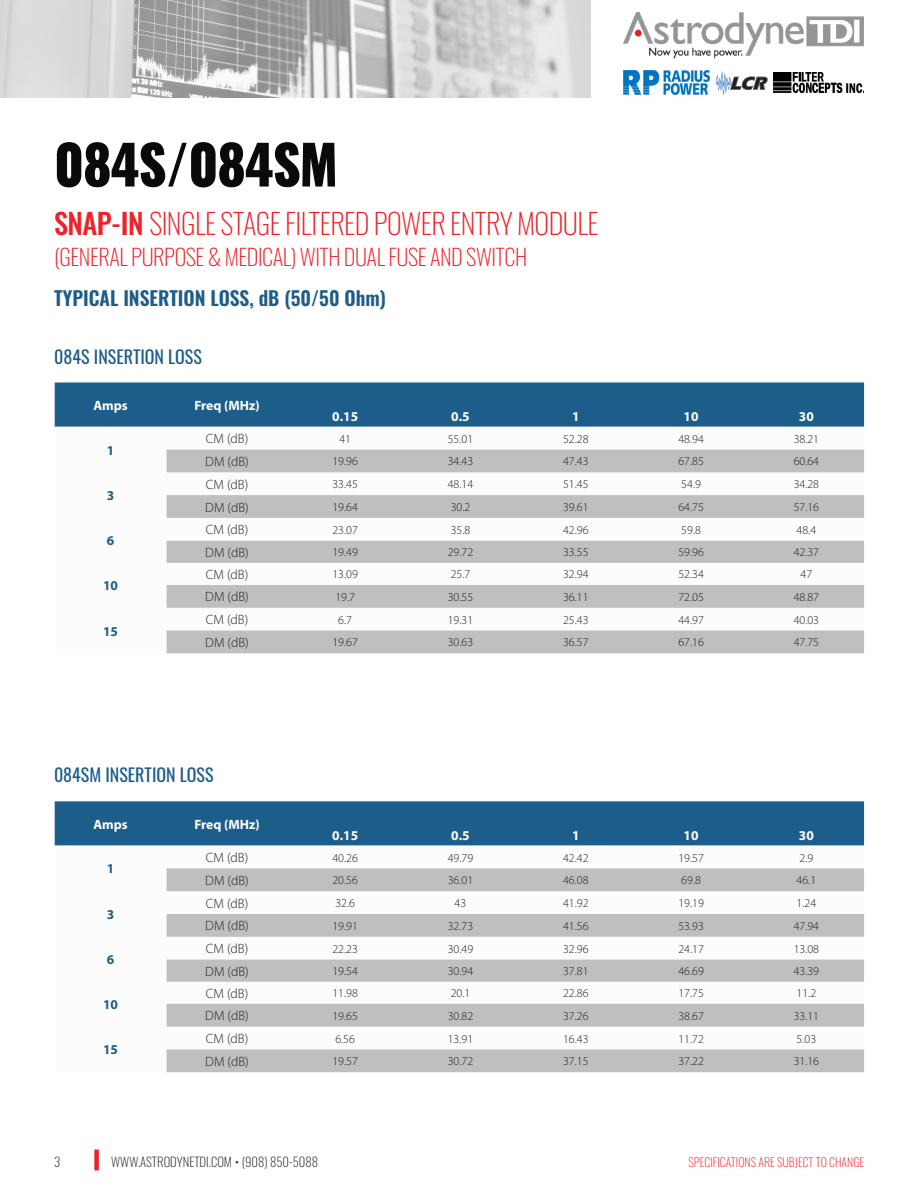
<style>
.page{position:relative;width:918px;height:1188px;background:#fff}
.page>*{position:absolute;margin:0;border:0;box-sizing:border-box;transform-origin:0 0}
.Page_Header_-_Blue{font:800 54px "Oswald";letter-spacing:-.02em;color:#0a0a09}
.Page_Header_-_Blue-2{font:200 28.5px "Oswald";letter-spacing:-.02em;color:#ec2329}
.Page_Header_-_Blue-3{font:200 22.5px "Oswald";letter-spacing:-.02em;color:#ec2329}
.Page_Section_Title{font:600 19.5px "Oswald";color:#1d5d89}
.Page_Section_Title-2{font:18px "Oswald";color:#1d5d89}
.t1{font:13.5px "Myriad Variable Concept";color:#231f20}
.t2{font:13.5px "Myriad Variable Concept";color:#fff}
.t3{font:13.5px "Myriad Variable Concept";color:#1d5d89}
.Top_Right_Address{font:200 12.75px "Oswald";color:#231f20}
.Page_Number_-_Align{font:200 12.75px "Oswald";color:#231f20}
.t4{font:12px "Myriad Variable Concept";color:#231f20}
.t5{font:200 12px "Oswald";color:#ec272b}
.s1{font-weight:500}
.s2{font-weight:800}
</style>
<div class="page">
<img style="left:0;top:0;width:591px;height:97px">
<div style="left:94px;top:1150px;width:5px;height:20px;background:#ec2329"></div>
<img style="left:624px;top:13px;width:240px;height:46px">
<svg style="left:716px;top:71px;width:52px;height:25px"></svg>
<img style="left:773px;top:72px;width:91px;height:20px">
<img style="left:624px;top:71px;width:86px;height:23px">
<div style="left:55px;top:383px;width:809px;height:44px;background:#1d5d89"></div>
<svg style="left:167px;top:450px;width:697px;height:203px;fill:#bfbec0"></svg>
<div style="left:55px;top:801px;width:809px;height:45px;background:#1d5d89"></div>
<svg style="left:167px;top:868px;width:697px;height:204px;fill:#bfbec0"></svg>
<p class="Page_Header_-_Blue" style="left:54px;top:136px;width:286px">084S/084SM</p>
<p class="Page_Header_-_Blue-2" style="left:54px;top:198px;width:546px"><span class="s1">SNAP-IN</span> SINGLE STAGE FILTERED POWER ENTRY MODULE</p>
<p class="Page_Header_-_Blue-3" style="left:54px;top:237px;width:475px">(GENERAL PURPOSE &amp; MEDICAL) WITH DUAL FUSE AND SWITCH</p>
<p class="Page_Section_Title" style="left:54px;top:288px;width:333px">TYPICAL INSERTION LOSS, dB (50/50 Ohm)</p>
<p class="Page_Section_Title-2" style="left:54px;top:341px;width:149px">084S INSERTION LOSS</p>
<p class="t2" style="left:93px;top:397px;width:36px">Amps</p>
<p class="t2" style="left:194px;top:397px;width:67px">Freq (MHz)</p>
<p class="t2" style="left:332px;top:408px;width:27px">0.15</p>
<p class="t2" style="left:451px;top:408px;width:20px">0.5</p>
<p class="t2" style="left:572px;top:408px;width:9px">1</p>
<p class="t2" style="left:684px;top:408px;width:16px">10</p>
<p class="t2" style="left:799px;top:408px;width:16px">30</p>
<p class="t3" style="left:107px;top:442px;width:9px">1</p>
<p class="t3" style="left:107px;top:488px;width:9px">3</p>
<p class="t3" style="left:107px;top:533px;width:9px">6</p>
<p class="t3" style="left:103px;top:578px;width:16px">10</p>
<p class="t3" style="left:103px;top:623px;width:16px">15</p>
<p class="t1" style="left:206px;top:431px;width:44px">CM (dB)</p>
<p class="t4" style="left:339px;top:432px;width:13px">41</p>
<p class="t4" style="left:448px;top:432px;width:27px">55.01</p>
<p class="t4" style="left:563px;top:432px;width:27px">52.28</p>
<p class="t4" style="left:678px;top:432px;width:27px">48.94</p>
<p class="t4" style="left:794px;top:432px;width:27px">38.21</p>
<p class="t1" style="left:205px;top:454px;width:45px">DM (dB)</p>
<p class="t4" style="left:332px;top:454px;width:27px">19.96</p>
<p class="t4" style="left:448px;top:454px;width:27px">34.43</p>
<p class="t4" style="left:563px;top:454px;width:27px">47.43</p>
<p class="t4" style="left:678px;top:454px;width:27px">67.85</p>
<p class="t4" style="left:794px;top:454px;width:27px">60.64</p>
<p class="t1" style="left:206px;top:476px;width:44px">CM (dB)</p>
<p class="t4" style="left:332px;top:477px;width:27px">33.45</p>
<p class="t4" style="left:448px;top:477px;width:27px">48.14</p>
<p class="t4" style="left:563px;top:477px;width:27px">51.45</p>
<p class="t4" style="left:681px;top:477px;width:21px">54.9</p>
<p class="t4" style="left:794px;top:477px;width:27px">34.28</p>
<p class="t1" style="left:205px;top:499px;width:45px">DM (dB)</p>
<p class="t4" style="left:332px;top:500px;width:27px">19.64</p>
<p class="t4" style="left:451px;top:500px;width:21px">30.2</p>
<p class="t4" style="left:563px;top:500px;width:27px">39.61</p>
<p class="t4" style="left:678px;top:500px;width:27px">64.75</p>
<p class="t4" style="left:794px;top:500px;width:27px">57.16</p>
<p class="t1" style="left:206px;top:522px;width:44px">CM (dB)</p>
<p class="t4" style="left:332px;top:523px;width:27px">23.07</p>
<p class="t4" style="left:451px;top:523px;width:21px">35.8</p>
<p class="t4" style="left:563px;top:523px;width:27px">42.96</p>
<p class="t4" style="left:681px;top:523px;width:21px">59.8</p>
<p class="t4" style="left:797px;top:523px;width:21px">48.4</p>
<p class="t1" style="left:205px;top:544px;width:45px">DM (dB)</p>
<p class="t4" style="left:332px;top:545px;width:27px">19.49</p>
<p class="t4" style="left:448px;top:545px;width:27px">29.72</p>
<p class="t4" style="left:563px;top:545px;width:27px">33.55</p>
<p class="t4" style="left:678px;top:545px;width:27px">59.96</p>
<p class="t4" style="left:794px;top:545px;width:27px">42.37</p>
<p class="t1" style="left:206px;top:567px;width:44px">CM (dB)</p>
<p class="t4" style="left:332px;top:567px;width:27px">13.09</p>
<p class="t4" style="left:451px;top:567px;width:21px">25.7</p>
<p class="t4" style="left:563px;top:567px;width:27px">32.94</p>
<p class="t4" style="left:678px;top:567px;width:27px">52.34</p>
<p class="t4" style="left:801px;top:567px;width:13px">47</p>
<p class="t1" style="left:205px;top:589px;width:45px">DM (dB)</p>
<p class="t4" style="left:335px;top:590px;width:21px">19.7</p>
<p class="t4" style="left:448px;top:590px;width:27px">30.55</p>
<p class="t4" style="left:563px;top:590px;width:27px">36.11</p>
<p class="t4" style="left:678px;top:590px;width:27px">72.05</p>
<p class="t4" style="left:794px;top:590px;width:27px">48.87</p>
<p class="t1" style="left:206px;top:612px;width:44px">CM (dB)</p>
<p class="t4" style="left:338px;top:613px;width:15px">6.7</p>
<p class="t4" style="left:448px;top:613px;width:27px">19.31</p>
<p class="t4" style="left:563px;top:613px;width:27px">25.43</p>
<p class="t4" style="left:678px;top:613px;width:27px">44.97</p>
<p class="t4" style="left:794px;top:613px;width:27px">40.03</p>
<p class="t1" style="left:205px;top:635px;width:45px">DM (dB)</p>
<p class="t4" style="left:332px;top:635px;width:27px">19.67</p>
<p class="t4" style="left:448px;top:635px;width:27px">30.63</p>
<p class="t4" style="left:563px;top:635px;width:27px">36.57</p>
<p class="t4" style="left:678px;top:635px;width:27px">67.16</p>
<p class="t4" style="left:794px;top:635px;width:27px">47.75</p>
<p class="Page_Section_Title-2" style="left:54px;top:759px;width:161px">084SM INSERTION LOSS</p>
<p class="t2" style="left:93px;top:816px;width:36px">Amps</p>
<p class="t2" style="left:194px;top:816px;width:67px">Freq (MHz)</p>
<p class="t2" style="left:332px;top:827px;width:27px">0.15</p>
<p class="t2" style="left:451px;top:827px;width:20px">0.5</p>
<p class="t2" style="left:572px;top:827px;width:9px">1</p>
<p class="t2" style="left:684px;top:827px;width:16px">10</p>
<p class="t2" style="left:799px;top:827px;width:16px">30</p>
<p class="t3" style="left:107px;top:861px;width:9px">1</p>
<p class="t3" style="left:107px;top:907px;width:9px">3</p>
<p class="t3" style="left:107px;top:952px;width:9px">6</p>
<p class="t3" style="left:103px;top:997px;width:16px">10</p>
<p class="t3" style="left:103px;top:1042px;width:16px">15</p>
<p class="t1" style="left:206px;top:850px;width:44px">CM (dB)</p>
<p class="t4" style="left:332px;top:850px;width:27px">40.26</p>
<p class="t4" style="left:448px;top:850px;width:27px">49.79</p>
<p class="t4" style="left:563px;top:850px;width:27px">42.42</p>
<p class="t4" style="left:678px;top:850px;width:27px">19.57</p>
<p class="t4" style="left:800px;top:850px;width:15px">2.9</p>
<p class="t1" style="left:205px;top:872px;width:45px">DM (dB)</p>
<p class="t4" style="left:332px;top:873px;width:27px">20.56</p>
<p class="t4" style="left:448px;top:873px;width:27px">36.01</p>
<p class="t4" style="left:563px;top:873px;width:27px">46.08</p>
<p class="t4" style="left:681px;top:873px;width:21px">69.8</p>
<p class="t4" style="left:797px;top:873px;width:21px">46.1</p>
<p class="t1" style="left:206px;top:895px;width:44px">CM (dB)</p>
<p class="t4" style="left:335px;top:896px;width:21px">32.6</p>
<p class="t4" style="left:455px;top:896px;width:13px">43</p>
<p class="t4" style="left:563px;top:896px;width:27px">41.92</p>
<p class="t4" style="left:678px;top:896px;width:27px">19.19</p>
<p class="t4" style="left:797px;top:896px;width:21px">1.24</p>
<p class="t1" style="left:205px;top:918px;width:45px">DM (dB)</p>
<p class="t4" style="left:332px;top:919px;width:27px">19.91</p>
<p class="t4" style="left:448px;top:919px;width:27px">32.73</p>
<p class="t4" style="left:563px;top:919px;width:27px">41.56</p>
<p class="t4" style="left:678px;top:919px;width:27px">53.93</p>
<p class="t4" style="left:794px;top:919px;width:27px">47.94</p>
<p class="t1" style="left:206px;top:941px;width:44px">CM (dB)</p>
<p class="t4" style="left:332px;top:942px;width:27px">22.23</p>
<p class="t4" style="left:448px;top:942px;width:27px">30.49</p>
<p class="t4" style="left:563px;top:942px;width:27px">32.96</p>
<p class="t4" style="left:678px;top:942px;width:27px">24.17</p>
<p class="t4" style="left:794px;top:942px;width:27px">13.08</p>
<p class="t1" style="left:205px;top:963px;width:45px">DM (dB)</p>
<p class="t4" style="left:332px;top:964px;width:27px">19.54</p>
<p class="t4" style="left:448px;top:964px;width:27px">30.94</p>
<p class="t4" style="left:563px;top:964px;width:27px">37.81</p>
<p class="t4" style="left:678px;top:964px;width:27px">46.69</p>
<p class="t4" style="left:794px;top:964px;width:27px">43.39</p>
<p class="t1" style="left:206px;top:985px;width:44px">CM (dB)</p>
<p class="t4" style="left:332px;top:986px;width:27px">11.98</p>
<p class="t4" style="left:451px;top:986px;width:21px">20.1</p>
<p class="t4" style="left:563px;top:986px;width:27px">22.86</p>
<p class="t4" style="left:678px;top:986px;width:27px">17.75</p>
<p class="t4" style="left:797px;top:986px;width:21px">11.2</p>
<p class="t1" style="left:205px;top:1008px;width:45px">DM (dB)</p>
<p class="t4" style="left:332px;top:1009px;width:27px">19.65</p>
<p class="t4" style="left:448px;top:1009px;width:27px">30.82</p>
<p class="t4" style="left:563px;top:1009px;width:27px">37.26</p>
<p class="t4" style="left:678px;top:1009px;width:27px">38.67</p>
<p class="t4" style="left:794px;top:1009px;width:27px">33.11</p>
<p class="t1" style="left:206px;top:1031px;width:44px">CM (dB)</p>
<p class="t4" style="left:335px;top:1031px;width:21px">6.56</p>
<p class="t4" style="left:448px;top:1031px;width:27px">13.91</p>
<p class="t4" style="left:563px;top:1031px;width:27px">16.43</p>
<p class="t4" style="left:678px;top:1031px;width:27px">11.72</p>
<p class="t4" style="left:797px;top:1031px;width:21px">5.03</p>
<p class="t1" style="left:205px;top:1053px;width:45px">DM (dB)</p>
<p class="t4" style="left:332px;top:1054px;width:27px">19.57</p>
<p class="t4" style="left:448px;top:1054px;width:27px">30.72</p>
<p class="t4" style="left:563px;top:1054px;width:27px">37.15</p>
<p class="t4" style="left:678px;top:1054px;width:27px">37.22</p>
<p class="t4" style="left:794px;top:1054px;width:27px">31.16</p>
<p class="Page_Number_-_Align" style="left:54px;top:1151px;width:8px">3</p>
<p class="Top_Right_Address" style="left:111px;top:1151px;width:208px">WWW.ASTRODYNETDI.COM <span class="s2">·</span> (908) 850-5088</p>
<p class="t5" style="left:689px;top:1152px;width:177px">SPECIFICATIONS ARE SUBJECT TO CHANGE</p>
</div>
